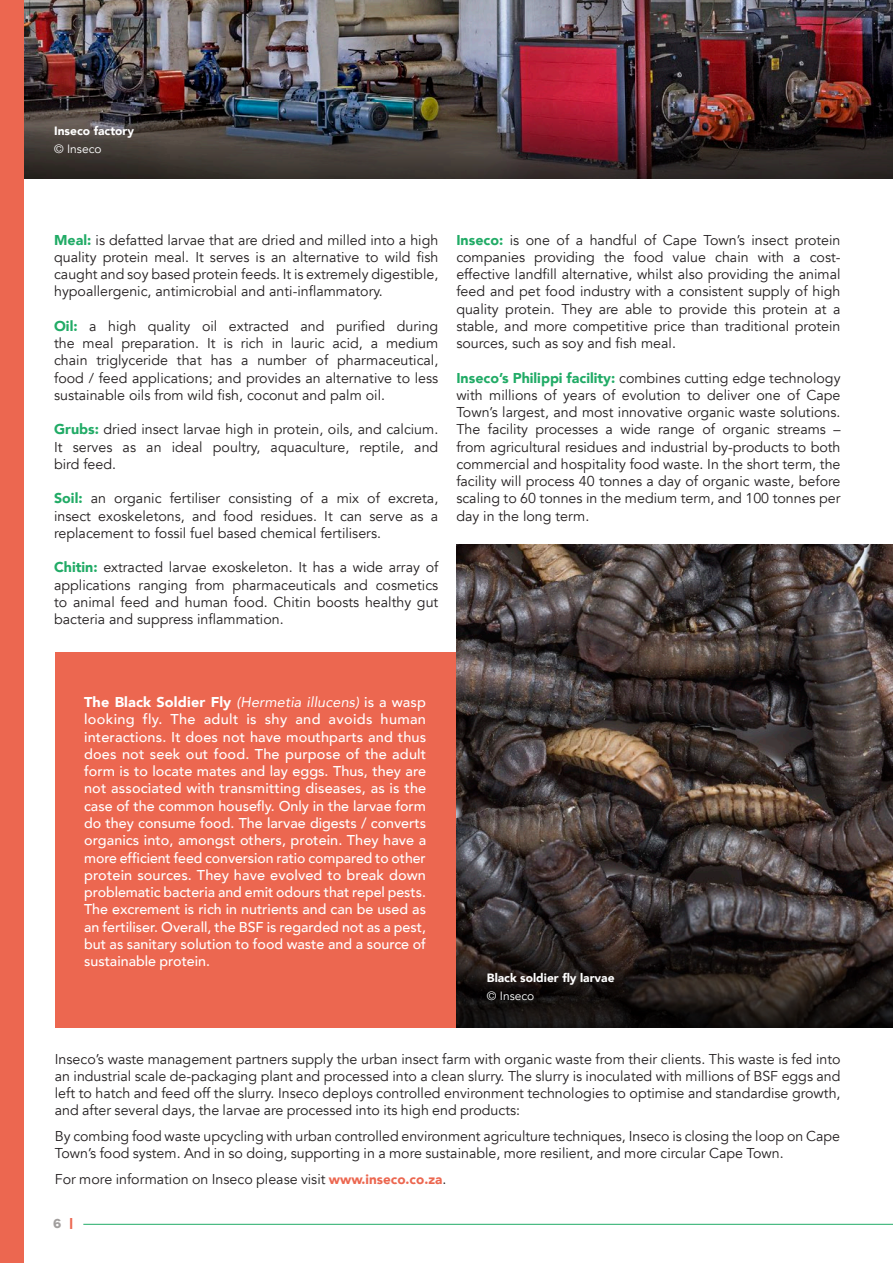
<style>
.page{position:relative;width:893px;height:1263px;background:#fff}
.page>*{position:absolute;margin:0;border:0;box-sizing:border-box;transform-origin:0 0}
.Body_Copy{font:14.25px/17.2px "Avenir";color:#231f20;text-align:justify}
.Body_Copy-2{font:500 14.25px/17.2px "Avenir";color:#fff;text-align:justify}
.t1{font:13.5px "Galano Grotesque Alt Bold";color:#a29f9e}
.t2{font:900 12px "Avenir";color:#fff}
.t3{font:12px "Avenir";color:#fff}
.s1{font-weight:900;color:#21ab66}
.s2{font-weight:900}
.s3{font-weight:400;font-style:italic}
.s4{font-weight:900;font-size:13.5px;color:#ec6750}
.s5{font-family:"Galano Grotesque Bold";color:#ec6750}
</style>
<div class="page">
<hr style="left:83px;top:1224px;width:810px;height:1px;background:#21ab66">
<div style="left:55px;top:652px;width:426px;height:376px;background:#ec6750"></div>
<img style="left:456px;top:544px;width:437px;height:484px">
<svg style="left:456px;top:898px;width:437px;height:129px;background:#2a2422"></svg>
<img style="left:23px;top:0;width:870px;height:98px">
<img style="left:23px;top:98px;width:870px;height:81px">
<div style="left:0;top:0;width:23px;height:1263px;background:#ec6750"></div>
<p class="t2" style="left:54px;top:121px;width:81px">Inseco factory</p>
<p class="t3" style="left:54px;top:142px;width:49px">© Inseco</p>
<p class="Body_Copy" style="left:54px;top:231px;width:386px"><span class="s1">Meal:</span> is defatted larvae that are dried and milled into a high quality protein meal. It serves is an alternative to wild fish caught and soy based protein feeds. It is extremely digestible, hypoallergenic, antimicrobial and anti-inflammatory.</p>
<p class="Body_Copy" style="left:54px;top:317px;width:386px"><span class="s1">Oil:</span> a high quality oil extracted and purified during the meal preparation. It is rich in lauric acid, a medium chain triglyceride that has a number of pharmaceutical, food / feed applications; and provides an alternative to less sustainable oils from wild fish, coconut and palm oil.</p>
<p class="Body_Copy" style="left:54px;top:421px;width:386px"><span class="s1">Grubs:</span> dried insect larvae high in protein, oils, and calcium.<br>It serves as an ideal poultry, aquaculture, reptile, and bird feed.</p>
<p class="Body_Copy" style="left:54px;top:490px;width:386px"><span class="s1">Soil:</span> an organic fertiliser consisting of a mix of excreta, insect exoskeletons, and food residues. It can serve as a replacement to fossil fuel based chemical fertilisers.</p>
<p class="Body_Copy" style="left:54px;top:559px;width:386px"><span class="s1">Chitin:</span> extracted larvae exoskeleton. It has a wide array of applications ranging from pharmaceuticals and cosmetics to animal feed and human food. Chitin boosts healthy gut bacteria and suppress inflammation.</p>
<p class="Body_Copy" style="left:456px;top:231px;width:386px"><span class="s1">Inseco:</span> is one of a handful of Cape Town’s insect protein companies providing the food value chain with a cost&shy;effective landfill alternative, whilst also providing the animal feed and pet food industry with a consistent supply of high quality protein. They are able to provide this protein at a stable, and more competitive price than traditional protein sources, such as soy and fish meal.</p>
<p class="Body_Copy" style="left:456px;top:369px;width:386px"><span class="s1">Inseco’s Philippi facility:</span> combines cutting edge technology with millions of years of evolution to deliver one of Cape Town’s largest, and most innovative organic waste solutions.<br>The facility processes a wide range of organic streams – from agricultural residues and industrial by-products to both commercial and hospitality food waste. In the short term, the facility will process 40 tonnes a day of organic waste, before scaling to 60 tonnes in the medium term, and 100 tonnes per day in the long term.</p>
<p class="Body_Copy-2" style="left:84px;top:693px;width:344px"><span class="s2">The Black Soldier Fly</span> <span class="s3">(Hermetia illucens)</span> is a wasp looking fly. The adult is shy and avoids human interactions. It does not have mouthparts and thus does not seek out food. The purpose of the adult form is to locate mates and lay eggs. Thus, they are not associated with transmitting diseases, as is the case of the common housefly. Only in the larvae form do they consume food. The larvae digests / converts organics into, amongst others, protein. They have a more efficient feed conversion ratio compared to other protein sources. They have evolved to break down problematic bacteria and emit odours that repel pests.<br>The excrement is rich in nutrients and can be used as an fertiliser. Overall, the BSF is regarded not as a pest, but as sanitary solution to food waste and a source of sustainable protein.</p>
<p class="t2" style="left:487px;top:967px;width:129px">Black soldier fly larvae</p>
<p class="t3" style="left:487px;top:988px;width:49px">© Inseco</p>
<p class="Body_Copy" style="left:55px;top:1050px;width:787px">Inseco’s waste management partners supply the urban insect farm with organic waste from their clients. This waste is fed into an industrial scale de-packaging plant and processed into a clean slurry. The slurry is inoculated with millions of BSF eggs and left to hatch and feed off the slurry. Inseco deploys controlled environment technologies to optimise and standardise growth, and after several days, the larvae are processed into its high end products:</p>
<p class="Body_Copy" style="left:55px;top:1128px;width:787px">By combing food waste upcycling with urban controlled environment agriculture techniques, Inseco is closing the loop on Cape<br>Town’s food system. And in so doing, supporting in a more sustainable, more resilient, and more circular Cape Town.</p>
<p class="Body_Copy" style="left:55px;top:1171px;width:393px">For more information on Inseco please visit <span class="s4">www.inseco.co.za</span>.</p>
<p class="t1" style="left:53px;top:1214px;width:21px">6 <span class="s5">|</span></p>
</div>
